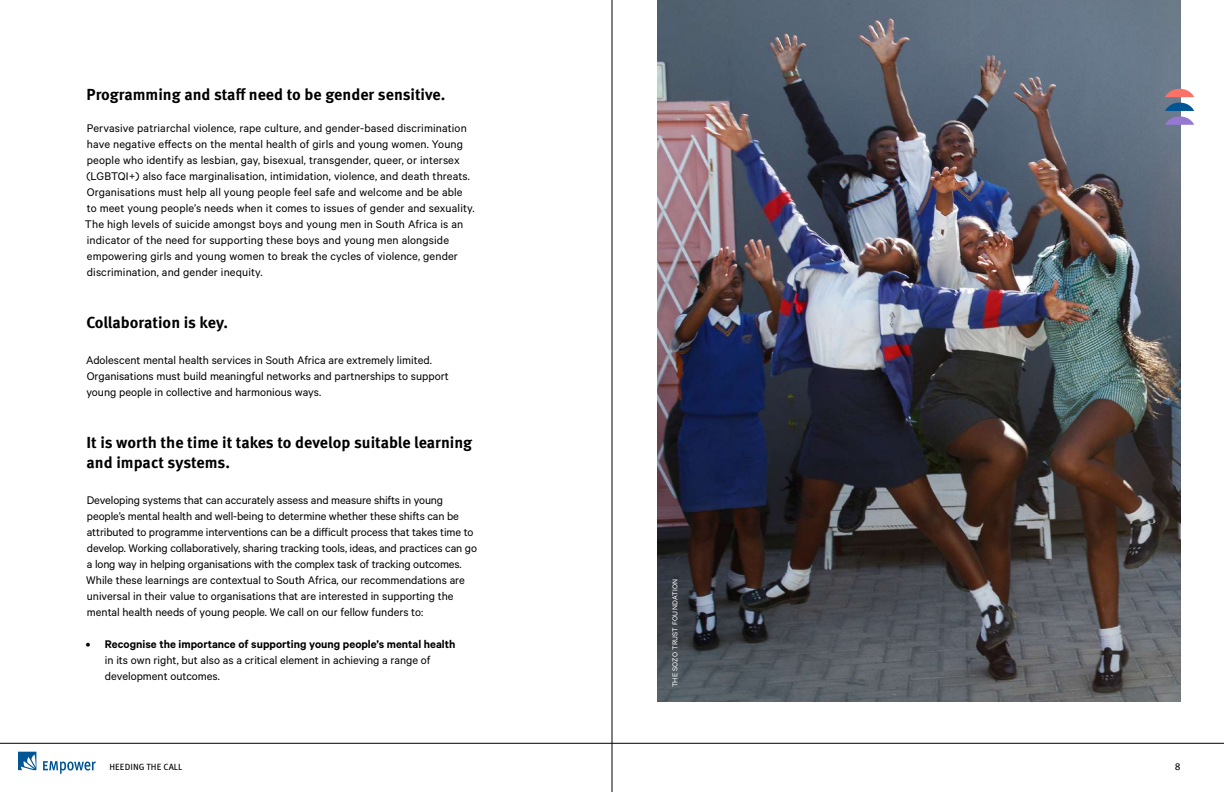
<style>
.page{position:relative;width:1224px;height:792px;background:#fff}
.page>*{position:absolute;margin:0;border:0;box-sizing:border-box;transform-origin:0 0}
.t1{font:700 16px/20px "Meta Pro";color:#000}
.t2{font:12.5px/16px "Calibre";color:#000}
.t3{font:600 12.5px "Calibre";color:#000}
.t4{font:10px "Meta Pro";color:#000}
.t5{font:9px "Meta Pro";letter-spacing:.01em;color:#000}
.t6{font:8px "Calibre";letter-spacing:.025em;color:#fff}
</style>
<div class="page">
<img style="left:657px;top:0;width:524px;height:702px">
<hr style="left:0;top:743px;width:1224px;height:1px;background:#000">
<svg style="left:18px;top:752px;width:18px;height:18px"></svg>
<svg style="left:43px;top:761px;width:53px;height:13px"></svg>
<hr style="left:612px;top:0;width:1px;height:792px;background:#000">
<svg style="left:1165px;top:103px;width:29px;height:22px"></svg>
<svg style="left:1165px;top:89px;width:29px;height:8px"></svg>
<p class="t1" style="left:86px;top:85px;width:361px">Programming and staff need to be gender sensitive.</p>
<p class="t2" style="left:85px;top:120px;width:391px">Pervasive patriarchal violence, rape culture, and gender-based discrimination have negative effects on the mental health of girls and young women. Young people who identify as lesbian, gay, bisexual, transgender, queer, or intersex (LGBTQI+) also face marginalisation, intimidation, violence, and death threats.<br>Organisations must help all young people feel safe and welcome and be able<br>to meet young people’s needs when it comes to issues of gender and sexuality.<br>The high levels of suicide amongst boys and young men in South Africa is an indicator of the need for supporting these boys and young men alongside empowering girls and young women to break the cycles of violence, gender discrimination, and gender inequity.</p>
<p class="t1" style="left:86px;top:313px;width:143px">Collaboration is key.</p>
<p class="t2" style="left:86px;top:352px;width:364px">Adolescent mental health services in South Africa are extremely limited.<br>Organisations must build meaningful networks and partnerships to support young people in collective and harmonious ways.</p>
<p class="t1" style="left:86px;top:433px;width:387px">It is worth the time it takes to develop suitable learning and impact systems.</p>
<p class="t2" style="left:86px;top:492px;width:392px">Developing systems that can accurately assess and measure shifts in young people’s mental health and well-being to determine whether these shifts can be attributed to programme interventions can be a difficult process that takes time to develop. Working collaboratively, sharing tracking tools, ideas, and practices can go a long way in helping organisations with the complex task of tracking outcomes.<br>While these learnings are contextual to South Africa, our recommendations are universal in their value to organisations that are interested in supporting the mental health needs of young people. We call on our fellow funders to:</p>
<p class="t3" style="left:86px;top:637px;width:371px">• Recognise the importance of supporting young people’s mental health</p>
<p class="t2" style="left:105px;top:652px;width:327px">in its own right, but also as a critical element in achieving a range of development outcomes.</p>
<p class="t6" style="left:670px;top:687px;width:110px;rotate:-90deg">THE SOZO TRUST FOUNDATION</p>
<p class="t5" style="left:109px;top:761px;width:74px">HEEDING THE CALL</p>
<p class="t4" style="left:1175px;top:761px;width:7px">8</p>
</div>
